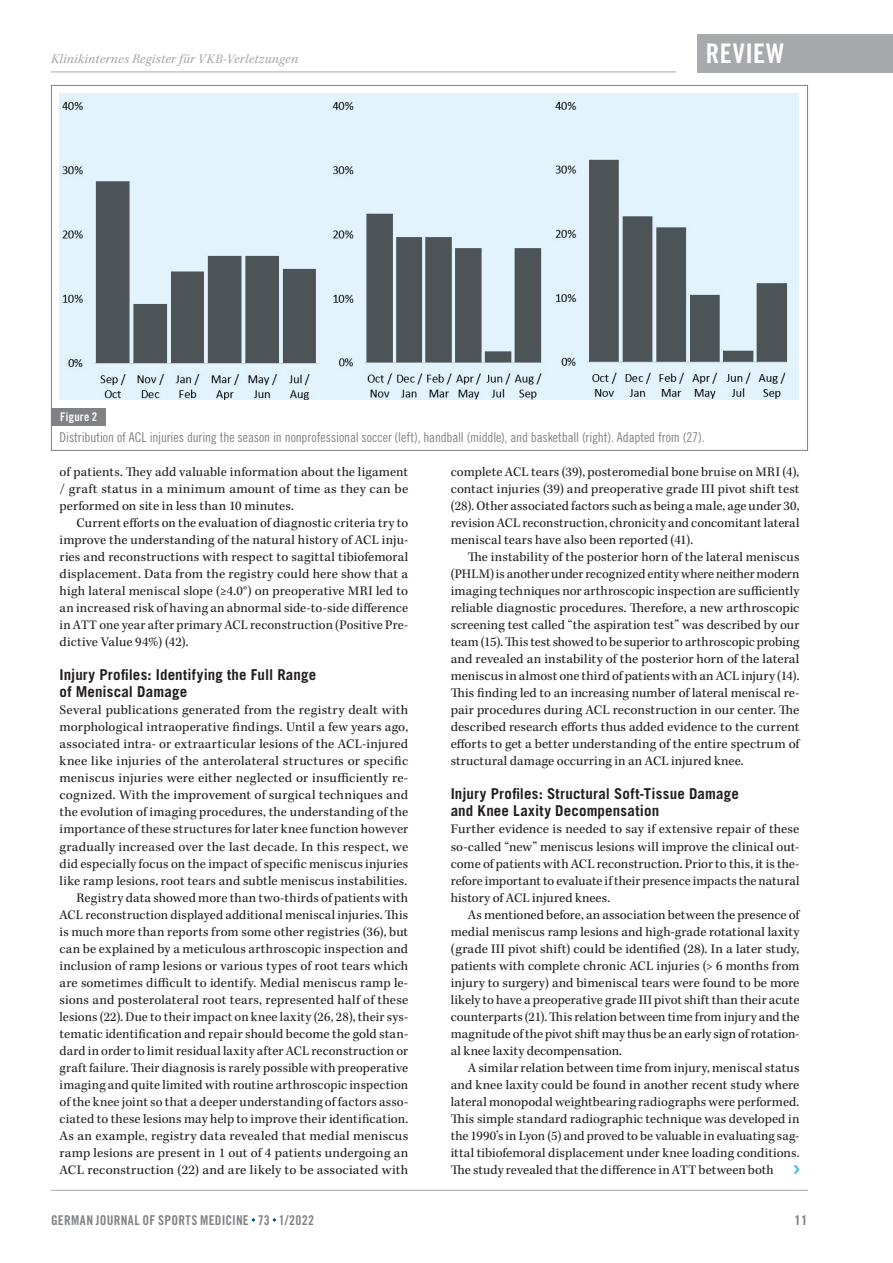
<style>
.page{position:relative;width:893px;height:1263px;background:#fff}
.page>*{position:absolute;margin:0;border:0;box-sizing:border-box;transform-origin:0 0}
.t1{font:27px "Trade Gothic LT Std Bd Cn 20";color:#fff}
.t2{font:700 15px/17px "Trade Gothic LT Std";letter-spacing:.01em;color:#231f20}
.t3{font:13.5px/17px "Kepler Std";letter-spacing:.01em;color:#231f20;text-align:justify}
.t4{font:13.5px "Trade Gothic LT Std Cn 18";letter-spacing:-.005em;color:#808285}
.t5{font:italic 13.5px "Kepler Std";letter-spacing:.015em;color:#a8a9ad}
.t6{font:13.5px "Trade Gothic LT Std Bd Cn 20";letter-spacing:.02em;color:#808285}
.t7{font:700 13.5px "Trade Gothic LT Std";color:#808285}
.t8{font:12px "Trade Gothic LT Std Bd Cn 20";letter-spacing:.02em;color:#fff}
</style>
<div class="page">
<div style="left:697px;top:34px;width:196px;height:38px;background:#a8a9ad"></div>
<hr style="left:51px;top:72px;width:625px;height:1px;background:#a8a9ad">
<hr style="left:51px;top:1190px;width:757px;height:1px;background:#a8a9ad">
<svg style="left:793px;top:1165px;width:6px;height:9px"></svg>
<div style="left:52px;top:408px;width:54px;height:17px;background:#808285"></div>
<img style="left:60px;top:94px;width:739px;height:306px">
<p class="t5" style="left:51px;top:51px;width:249px">Klinikinternes Register für VKB-Verletzungen</p>
<h1 class="t1" style="left:706px;top:37px;width:80px">REVIEW</h1>
<p class="t8" style="left:60px;top:409px;width:39px">FIGURE 2</p>
<p class="t4" style="left:60px;top:429px;width:647px">Distribution of ACL injuries during the season in nonprofessional soccer (left), handball (middle), and basketball (right). Adapted from (27).</p>
<p class="t3" style="left:60px;top:464px;width:350px">of patients. They add valuable information about the ligament / graft status in a minimum amount of time as they can be performed on site in less than 10 minutes.</p>
<p class="t3" style="left:60px;top:515px;width:350px;text-indent:17px">Current efforts on the evaluation of diagnostic criteria try to improve the understanding of the natural history of ACL inju&shy;ries and reconstructions with respect to sagittal tibiofemoral displacement. Data from the registry could here show that a high lateral meniscal slope (≥4.0°) on preoperative MRI led to an increased risk of having an abnormal side-to-side difference in ATT one year after primary ACL reconstruction (Positive Pre&shy;dictive Value 94%) (42).</p>
<p class="t2" style="left:60px;top:666px;width:258px">Injury Profiles: Identifying the Full Range of Meniscal Damage</p>
<p class="t3" style="left:60px;top:702px;width:350px;text-align:right">Several publications generated from the registry dealt with morphological intraoperative findings. Until a few years ago, associated intra- or extraarticular lesions of the ACL-injured knee like injuries of the anterolateral structures or specific meniscus injuries were either neglected or insufficiently re&shy;cognized. With the improvement of surgical techniques and the evolution of imaging procedures, the understanding of the importance of these structures for later knee function however gradually increased over the last decade. In this respect, we did especially focus on the impact of specific meniscus injuries like ramp lesions, root tears and subtle meniscus instabilities.<br>Registry data showed more than two-thirds of patients with ACL reconstruction displayed additional meniscal injuries. This is much more than reports from some other registries (36), but can be explained by a meticulous arthroscopic inspection and inclusion of ramp lesions or various types of root tears which are sometimes difficult to identify. Medial meniscus ramp le&shy;sions and posterolateral root tears, represented half of these lesions (22). Due to their impact on knee laxity (26, 28), their sys&shy;tematic identification and repair should become the gold stan&shy;dard in order to limit residual laxity after ACL reconstruction or graft failure. Their diagnosis is rarely possible with preoperative imaging and quite limited with routine arthroscopic inspection of the knee joint so that a deeper understanding of factors asso&shy;ciated to these lesions may help to improve their identification.<br>As an example, registry data revealed that medial meniscus ramp lesions are present in 1 out of 4 patients undergoing an ACL reconstruction (22) and are likely to be associated with</p>
<p class="t3" style="left:451px;top:464px;width:350px">complete ACL tears (39), posteromedial bone bruise on MRI (4), contact injuries (39) and preoperative grade III pivot shift test (28). Other associated factors such as being a male, age under 30, revision ACL reconstruction, chronicity and concomitant lateral meniscal tears have also been reported (41).</p>
<p class="t3" style="left:451px;top:549px;width:350px;text-indent:17px">The instability of the posterior horn of the lateral meniscus (PHLM) is another under recognized entity where neither modern imaging techniques nor arthroscopic inspection are sufficiently reliable diagnostic procedures. Therefore, a new arthroscopic screening test called “the aspiration test” was described by our team (15). This test showed to be superior to arthroscopic probing and revealed an instability of the posterior horn of the lateral meniscus in almost one third of patients with an ACL injury (14).<br>This finding led to an increasing number of lateral meniscal re&shy;pair procedures during ACL reconstruction in our center. The described research efforts thus added evidence to the current efforts to get a better understanding of the entire spectrum of structural damage occurring in an ACL injured knee.</p>
<p class="t2" style="left:451px;top:785px;width:290px">Injury Profiles: Structural Soft-Tissue Damage and Knee Laxity Decompensation</p>
<p class="t3" style="left:451px;top:821px;width:350px">Further evidence is needed to say if extensive repair of these so-called “new” meniscus lesions will improve the clinical out&shy;come of patients with ACL reconstruction. Prior to this, it is the&shy;refore important to evaluate if their presence impacts the natural history of ACL injured knees.</p>
<p class="t3" style="left:451px;top:906px;width:350px;text-indent:17px">As mentioned before, an association between the presence of medial meniscus ramp lesions and high-grade rotational laxity (grade III pivot shift) could be identified (28). In a later study, patients with complete chronic ACL injuries (&gt; 6 months from injury to surgery) and bimeniscal tears were found to be more likely to have a preoperative grade III pivot shift than their acute counterparts (21). This relation between time from injury and the magnitude of the pivot shift may thus be an early sign of rotation&shy;al knee laxity decompensation.</p>
<p class="t3" style="left:451px;top:1059px;width:350px;text-indent:17px">A similar relation between time from injury, meniscal status and knee laxity could be found in another recent study where lateral monopodal weightbearing radiographs were performed.<br>This simple standard radiographic technique was developed in the 1990’s in Lyon (5) and proved to be valuable in evaluating sag&shy;ittal tibiofemoral displacement under knee loading conditions.<br>The study revealed that the difference in ATT between both</p>
<p class="t6" style="left:51px;top:1212px;width:264px">GERMAN JOURNAL OF SPORTS MEDICINE 73 1/2022</p>
<p class="t7" style="left:794px;top:1211px;width:16px">11</p>
</div>
